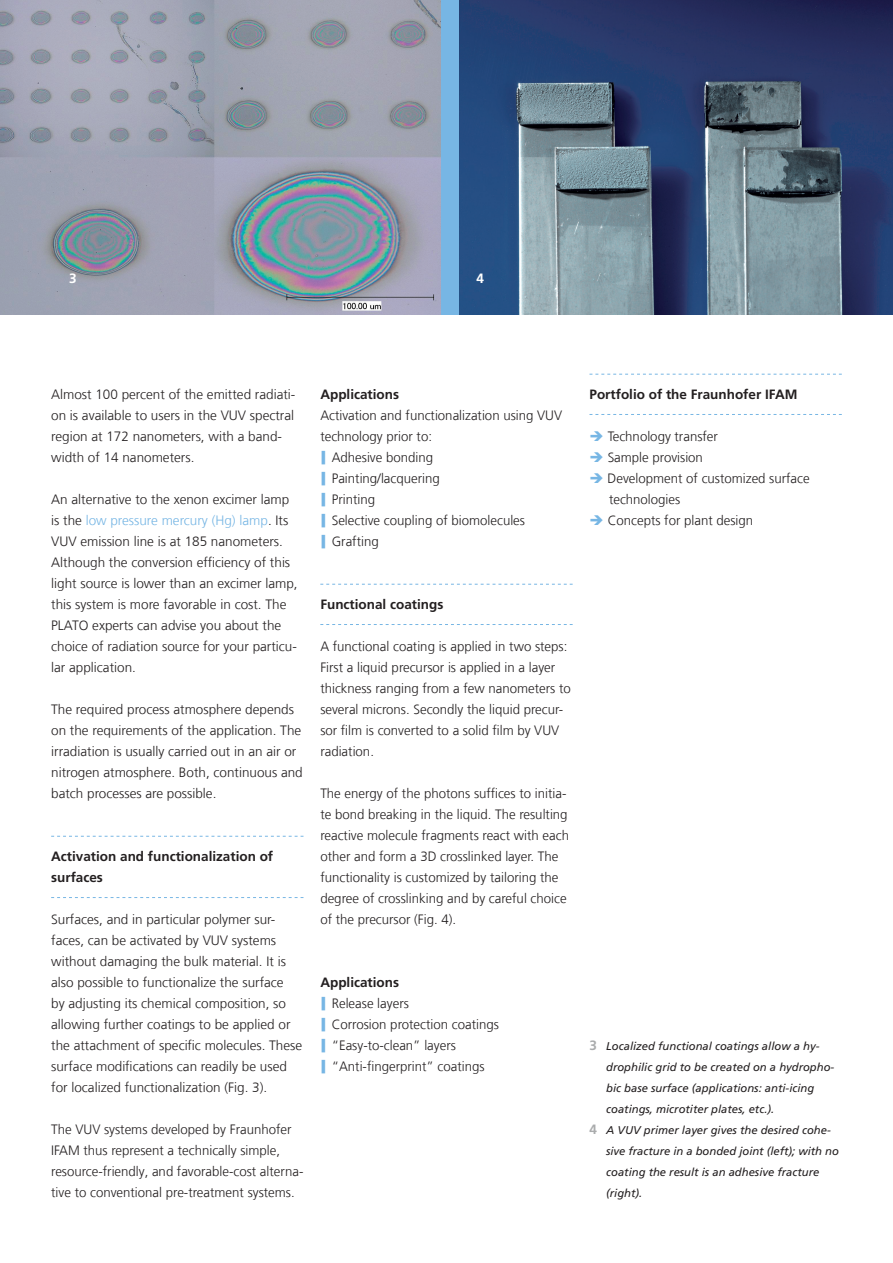
<style>
.page{position:relative;width:893px;height:1263px;background:#fff}
.page>*{position:absolute;margin:0;border:0;box-sizing:border-box;transform-origin:0 0}
.t1{font:300 13.5px/21px "Frutiger LT Com";color:#231f20}
.t2{font:700 13.5px/21px "Frutiger LT Com";color:#231f20}
.t3{font:700 13.5px "Frutiger LT Com";color:#fff}
.t4{font:italic 11.25px "Frutiger LT Com";color:#231f20}
.s1{color:#77b6e4}
.s2{font-weight:900;color:#77b6e4}
.s3{font-weight:700}
.s4{font-weight:700;font-style:normal;font-size:13.5px;color:#aaacad}
</style>
<div class="page">
<svg style="left:51px;top:836px;width:252px;height:1px"></svg>
<svg style="left:51px;top:897px;width:252px;height:1px"></svg>
<svg style="left:320px;top:584px;width:253px;height:1px"></svg>
<svg style="left:320px;top:624px;width:253px;height:1px"></svg>
<svg style="left:589px;top:374px;width:253px;height:1px"></svg>
<svg style="left:589px;top:414px;width:253px;height:1px"></svg>
<img style="left:459px;top:0;width:434px;height:314px">
<img style="left:0;top:0;width:442px;height:314px">
<div style="left:442px;top:0;width:17px;height:314px;background:#77b6e4"></div>
<p class="t3" style="left:69px;top:270px;width:9px">3</p>
<p class="t3" style="left:476px;top:270px;width:9px">4</p>
<p class="t1" style="left:51px;top:384px;width:246px">Almost 100 percent of the emitted radiati&shy;on is available to users in the VUV spectral region at 172 nanometers, with a band&shy;width of 14 nanometers.</p>
<p class="t1" style="left:51px;top:489px;width:248px">An alternative to the xenon excimer lamp is the <span class="s1">low pressure mercury (Hg) lamp</span>. Its VUV emission line is at 185 nanometers.<br>Although the conversion efficiency of this light source is lower than an excimer lamp, this system is more favorable in cost. The PLATO experts can advise you about the choice of radiation source for your particu&shy;lar application.</p>
<p class="t1" style="left:51px;top:699px;width:253px">The required process atmosphere depends on the requirements of the application. The irradiation is usually carried out in an air or nitrogen atmosphere. Both, continuous and batch processes are possible.</p>
<p class="t2" style="left:51px;top:846px;width:224px">Activation and functionalization of surfaces</p>
<p class="t1" style="left:51px;top:909px;width:253px">Surfaces, and in particular polymer sur&shy;faces, can be activated by VUV systems without damaging the bulk material. It is also possible to functionalize the surface<br>by adjusting its chemical composition, so allowing further coatings to be applied or the attachment of specific molecules. These surface modifications can readily be used for localized functionalization (Fig. 3).</p>
<p class="t1" style="left:51px;top:1119px;width:254px">The VUV systems developed by Fraunhofer IFAM thus represent a technically simple, resource-friendly, and favorable-cost alterna&shy;tive to conventional pre-treatment systems.</p>
<p class="t2" style="left:320px;top:384px;width:80px">Applications</p>
<p class="t1" style="left:320px;top:405px;width:243px">Activation and functionalization using VUV technology prior to:<br><span class="s2">|</span> Adhesive bonding<br><span class="s2">|</span> Painting/lacquering<br><span class="s2">|</span> Printing<br><span class="s2">|</span> Selective coupling of biomolecules<br><span class="s2">|</span> Grafting</p>
<p class="t2" style="left:320px;top:594px;width:124px">Functional coatings</p>
<p class="t1" style="left:320px;top:636px;width:252px">A functional coating is applied in two steps:<br>First a liquid precursor is applied in a layer thickness ranging from a few nanometers to several microns. Secondly the liquid precur&shy;sor film is converted to a solid film by VUV radiation.</p>
<p class="t1" style="left:320px;top:783px;width:250px">The energy of the photons suffices to initia&shy;te bond breaking in the liquid. The resulting reactive molecule fragments react with each other and form a 3D crosslinked layer. The functionality is customized by tailoring the degree of crosslinking and by careful choice of the precursor (Fig. 4).</p>
<p class="t1" style="left:320px;top:972px;width:180px"><span class="s3">Applications<br></span><span class="s2">|</span> Release layers<br><span class="s2">|</span> Corrosion protection coatings <span class="s2">|</span> “Easy-to-clean” layers<br><span class="s2">|</span> “Anti-fingerprint” coatings</p>
<p class="t2" style="left:589px;top:384px;width:210px">Portfolio of the Fraunhofer IFAM</p>
<p class="t1" style="left:589px;top:426px;width:130px"><span class="s1">➔</span> Technology transfer</p>
<p class="t1" style="left:589px;top:447px;width:115px"><span class="s1">➔</span> Sample provision</p>
<p class="t1" style="left:609px;top:468px;width:202px;text-indent:-20px"><span class="s1">➔</span> Development of customized surface technologies</p>
<p class="t1" style="left:589px;top:510px;width:165px"><span class="s1">➔</span> Concepts for plant design</p>
<p class="t4" style="left:590px;top:1040px;width:231px"><span class="s4">3</span> Localized functional coatings allow a hy-</p>
<p class="t4" style="left:606px;top:1061px;width:230px">drophilic grid to be created on a hydropho-</p>
<p class="t4" style="left:606px;top:1082px;width:210px">bic base surface (applications: anti-icing</p>
<p class="t4" style="left:606px;top:1103px;width:170px">coatings, microtiter plates, etc.).</p>
<p class="t4" style="left:590px;top:1124px;width:243px"><span class="s4">4</span> A VUV primer layer gives the desired cohe-</p>
<p class="t4" style="left:606px;top:1145px;width:234px">sive fracture in a bonded joint (left); with no</p>
<p class="t4" style="left:606px;top:1166px;width:215px">coating the result is an adhesive fracture</p>
<p class="t4" style="left:606px;top:1187px;width:38px">(right).</p>
</div>
